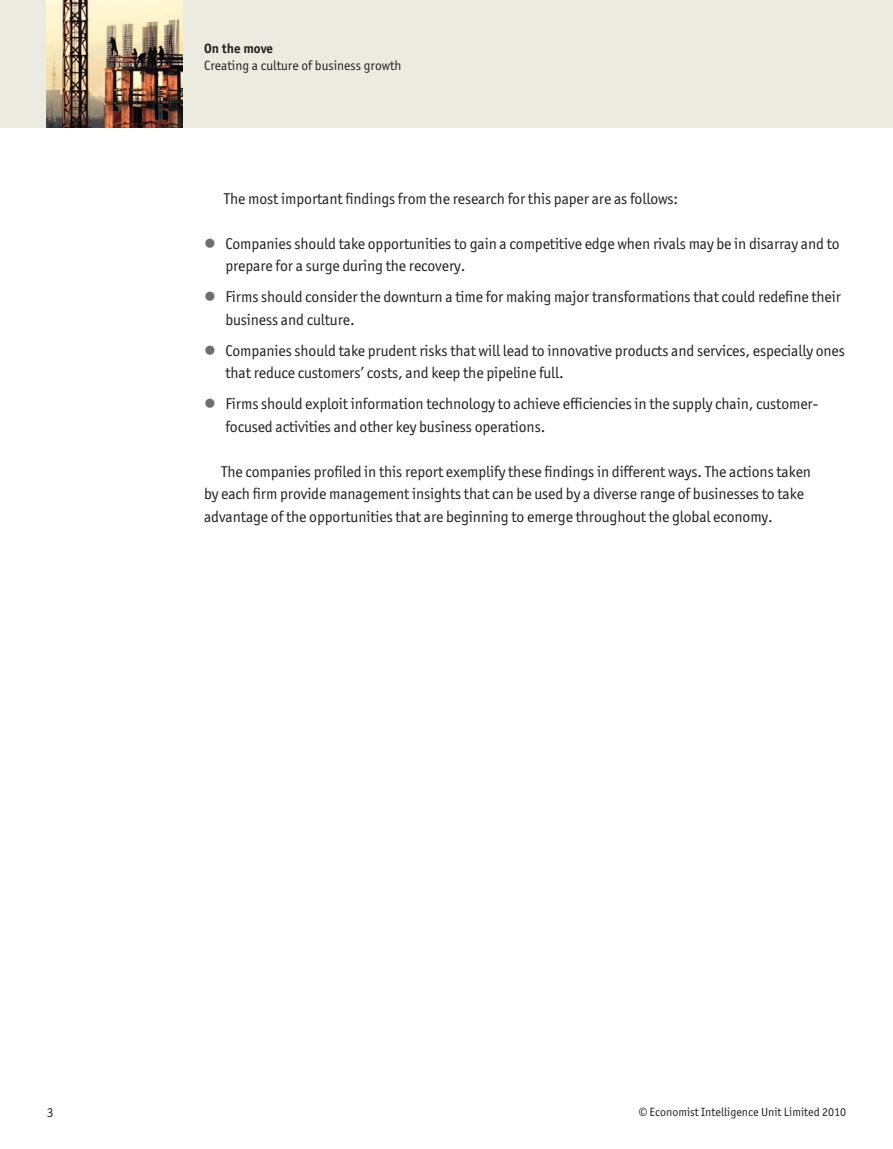
<style>
.page{position:relative;width:893px;height:1149px;background:#fff}
.page>*{position:absolute;margin:0;border:0;box-sizing:border-box;transform-origin:0 0}
.t1{font:15.75px/22.5px "Officina San ITC";letter-spacing:-.005em;color:#231f20}
.t2{font:13.5px "Officina San ITC";color:#231f20}
.t3{font:700 13.5px "Officina San ITC";color:#231f20}
.t4{font:12px "Officina San ITC";color:#231f20}
.s1{color:#6c6e70}
</style>
<div class="page">
<div style="left:0;top:0;width:893px;height:128px;background:#ecebe1"></div>
<img style="left:47px;top:0;width:136px;height:128px">
<p class="t3" style="left:204px;top:42px;width:71px">On the move</p>
<p class="t2" style="left:204px;top:58px;width:199px">Creating a culture of business growth</p>
<p class="t1" style="left:224px;top:187px;width:456px">The most important findings from the research for this paper are as follows:</p>
<p class="t1" style="left:225px;top:232px;width:616px;text-indent:-21px"><span class="s1">●</span> Companies should take opportunities to gain a competitive edge when rivals may be in disarray and to prepare for a surge during the recovery.</p>
<p class="t1" style="left:225px;top:286px;width:617px;text-indent:-21px"><span class="s1">●</span> Firms should consider the downturn a time for making major transformations that could redefine their business and culture.</p>
<p class="t1" style="left:225px;top:339px;width:621px;text-indent:-21px"><span class="s1">●</span> Companies should take prudent risks that will lead to innovative products and services, especially ones that reduce customers’ costs, and keep the pipeline full.</p>
<p class="t1" style="left:225px;top:393px;width:594px;text-indent:-21px"><span class="s1">●</span> Firms should exploit information technology to achieve efficiencies in the supply chain, customer&shy;focused activities and other key business operations.</p>
<p class="t1" style="left:204px;top:460px;width:608px;text-indent:17px">The companies profiled in this report exemplify these findings in different ways. The actions taken by each firm provide management insights that can be used by a diverse range of businesses to take advantage of the opportunities that are beginning to emerge throughout the global economy.</p>
<p class="t2" style="left:47px;top:1105px;width:8px">3</p>
<p class="t4" style="left:639px;top:1105px;width:209px">© Economist Intelligence Unit Limited 2010</p>
</div>
